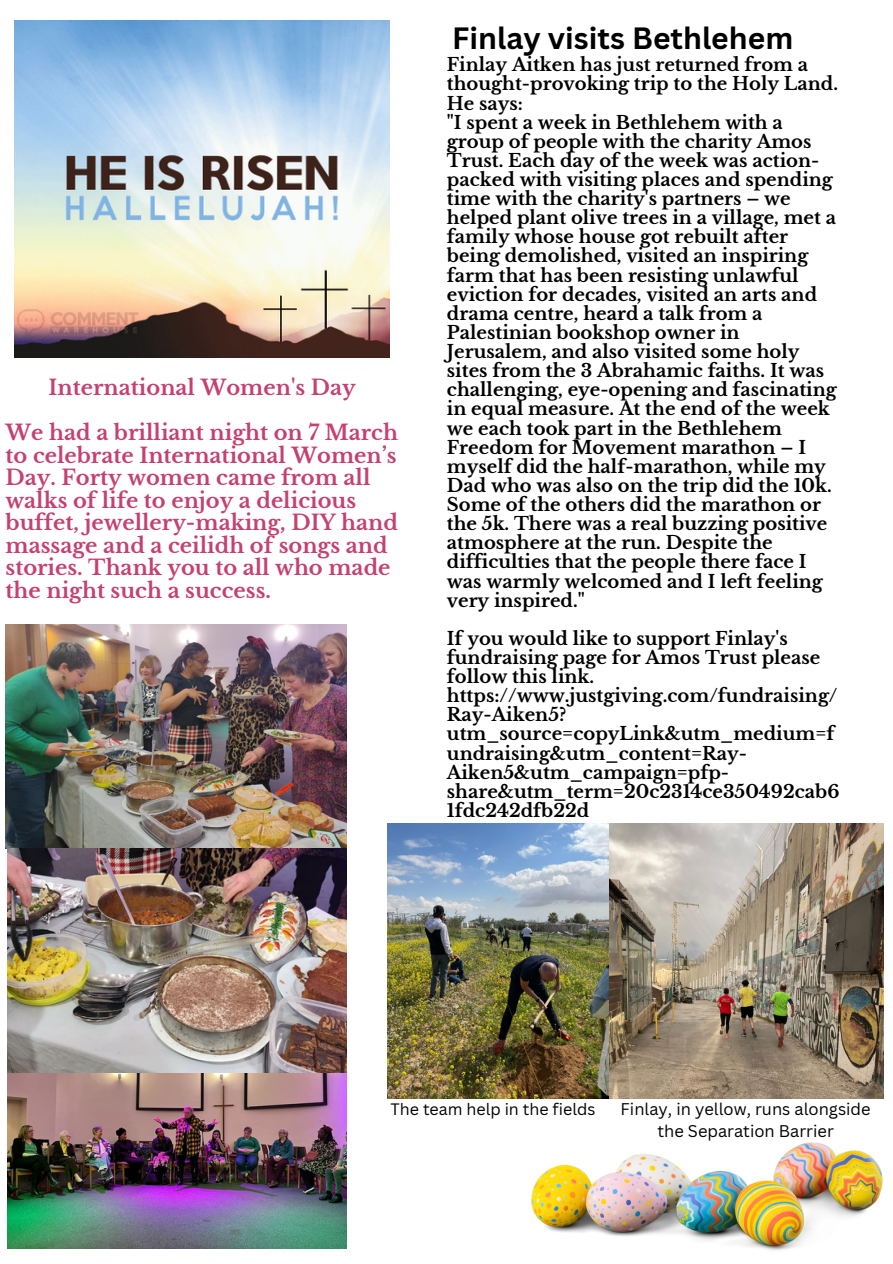
<style>
.page{position:relative;width:893px;height:1264px;background:#fff}
.page>*{position:absolute;margin:0;border:0;box-sizing:border-box;transform-origin:0 0}
.t1{font:700 30px "Canva Sans";color:#000}
.t2{font:700 21px/22.5px "Libre Baskerville";color:#c54172;text-align:center}
.t3{font:700 18px/19px "Libre Baskerville";color:#000}
.t4{font:16.5px/22.5px "Canva Sans";color:#000;text-align:center}
.t5{font:16.05px "Canva Sans";color:#000}
</style>
<div class="page">
<img style="left:15px;top:20px;width:374px;height:337px">
<img style="left:6px;top:624px;width:340px;height:224px">
<img style="left:8px;top:848px;width:338px;height:399px">
<img style="left:387px;top:823px;width:496px;height:275px">
<img style="left:531px;top:1142px;width:351px;height:109px">
<p class="t2" style="left:6px;top:365px;width:394px;line-height:45px">International Women's Day<br>We had a brilliant night on 7 March</p>
<p class="t2" style="left:6px;top:444px;width:394px;text-align:left">to celebrate International Women’s<br>Day. Forty women came from all walks of life to enjoy a delicious buffet, jewellery-making, DIY hand massage and a ceilidh of songs and stories. Thank you to all who made the night such a success.</p>
<h1 class="t1" style="left:452px;top:17px;width:342px">Finlay visits Bethlehem</h1>
<p class="t3" style="left:447px;top:55px;width:392px">Finlay Aitken has just returned from a thought-provoking trip to the Holy Land.<br>He says:<br>"I spent a week in Bethlehem with a group of people with the charity Amos Trust. Each day of the week was action&shy;packed with visiting places and spending time with the charity's partners – we helped plant olive trees in a village, met a family whose house got rebuilt after being demolished, visited an inspiring farm that has been resisting unlawful eviction for decades, visited an arts and drama centre, heard a talk from a Palestinian bookshop owner in Jerusalem, and also visited some holy sites from the 3 Abrahamic faiths. It was challenging, eye-opening and fascinating in equal measure. At the end of the week we each took part in the Bethlehem Freedom for Movement marathon – I myself did the half-marathon, while my Dad who was also on the trip did the 10k.<br>Some of the others did the marathon or the 5k. There was a real buzzing positive atmosphere at the run. Despite the difficulties that the people there face I was warmly welcomed and I left feeling very inspired."</p>
<p class="t3" style="left:447px;top:629px;width:394px">If you would like to support Finlay's fundraising page for Amos Trust please follow this link. https://www.justgiving.com/fundraising/<br>Ray-Aiken5? utm_source=copyLink&amp;utm_medium=f undraising&amp;utm_content=Ray-<br>Aiken5&amp;utm_campaign=pfp&shy;share&amp;utm_term=20c2314ce350492cab6<br>1fdc242dfb22d</p>
<p class="t5" style="left:390px;top:1097px;width:206px">The team help in the fields</p>
<p class="t4" style="left:620px;top:1097px;width:251px">Finlay, in yellow, runs alongside the Separation Barrier</p>
</div>
